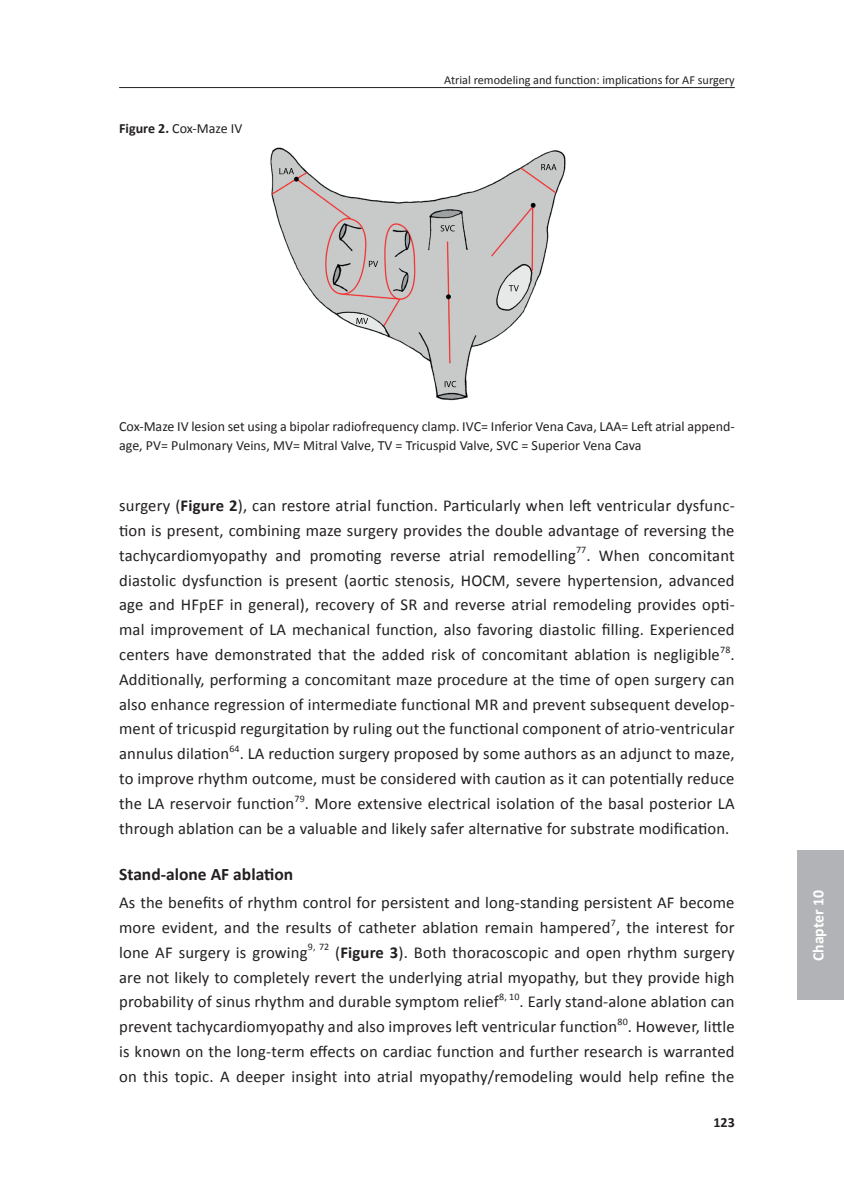
<style>
.page{position:relative;width:844px;height:1191px;background:#fff}
.page>*{position:absolute;margin:0;border:0;box-sizing:border-box;transform-origin:0 0}
.t1{font:700 17.5px "Calibri";color:#231f20}
.t2{font:16.62px/24.8px "Calibri";letter-spacing:.01em;color:#231f20;text-align:justify}
.t3{font:700 15.75px "Calibri";color:#fff}
.t4{font:14px/19.2px "Calibri";color:#231f20}
.t5{font:700 14px "Calibri";color:#231f20}
.t6{font:12.25px "Calibri";color:#231f20}
.s1{font-weight:700}
</style>
<div class="page">
<hr style="left:119px;top:87px;width:615px;height:1px;background:#231f20">
<div style="left:797px;top:851px;width:46px;height:149px;background:#b2b3b7"></div>
<img style="left:270px;top:147px;width:296px;height:254px">
<p class="t4" style="left:119px;top:119px;width:125px"><span class="s1">Figure 2.</span> Cox-Maze IV</p>
<p class="t6" style="left:444px;top:72px;width:292px">Atrial remodeling and function: implications for AF surgery</p>
<p class="t4" style="left:119px;top:416px;width:617px">Cox-Maze IV lesion set using a bipolar radiofrequency clamp. IVC= Inferior Vena Cava, LAA= Left atrial append&shy;age, PV= Pulmonary Veins, MV= Mitral Valve, TV = Tricuspid Valve, SVC = Superior Vena Cava</p>
<p class="t2" style="left:119px;top:493px;width:617px">surgery (<span class="s1">Figure 2</span>), can restore atrial function. Particularly when left ventricular dysfunc&shy;tion is present, combining maze surgery provides the double advantage of reversing the tachycardiomyopathy and promoting reverse atrial remodelling<sup>77</sup>. When concomitant diastolic dysfunction is present (aortic stenosis, HOCM, severe hypertension, advanced age and HFpEF in general), recovery of SR and reverse atrial remodeling provides opti&shy;mal improvement of LA mechanical function, also favoring diastolic filling. Experienced centers have demonstrated that the added risk of concomitant ablation is negligible<sup>78</sup>.<br>Additionally, performing a concomitant maze procedure at the time of open surgery can also enhance regression of intermediate functional MR and prevent subsequent develop&shy;ment of tricuspid regurgitation by ruling out the functional component of atrio-ventricular annulus dilation<sup>64</sup>. LA reduction surgery proposed by some authors as an adjunct to maze, to improve rhythm outcome, must be considered with caution as it can potentially reduce the LA reservoir function<sup>79</sup>. More extensive electrical isolation of the basal posterior LA through ablation can be a valuable and likely safer alternative for substrate modification.</p>
<p class="t1" style="left:119px;top:863px;width:175px">Stand-alone AF ablation</p>
<p class="t2" style="left:119px;top:890px;width:617px">As the benefits of rhythm control for persistent and long-standing persistent AF become more evident, and the results of catheter ablation remain hampered<sup>7</sup>, the interest for lone AF surgery is growing<sup>9,</sup> <sup>72</sup> (<span class="s1">Figure 3</span>). Both thoracoscopic and open rhythm surgery are not likely to completely revert the underlying atrial myopathy, but they provide high probability of sinus rhythm and durable symptom relief<sup>8,</sup> <sup>10</sup>. Early stand-alone ablation can prevent tachycardiomyopathy and also improves left ventricular function<sup>80</sup>. However, little is known on the long-term effects on cardiac function and further research is warranted on this topic. A deeper insight into atrial myopathy/remodeling would help refine the</p>
<p class="t5" style="left:713px;top:1113px;width:23px">123</p>
<p class="t3" style="left:807px;top:961px;width:73px;rotate:-90deg">Chapter 10</p>
</div>
